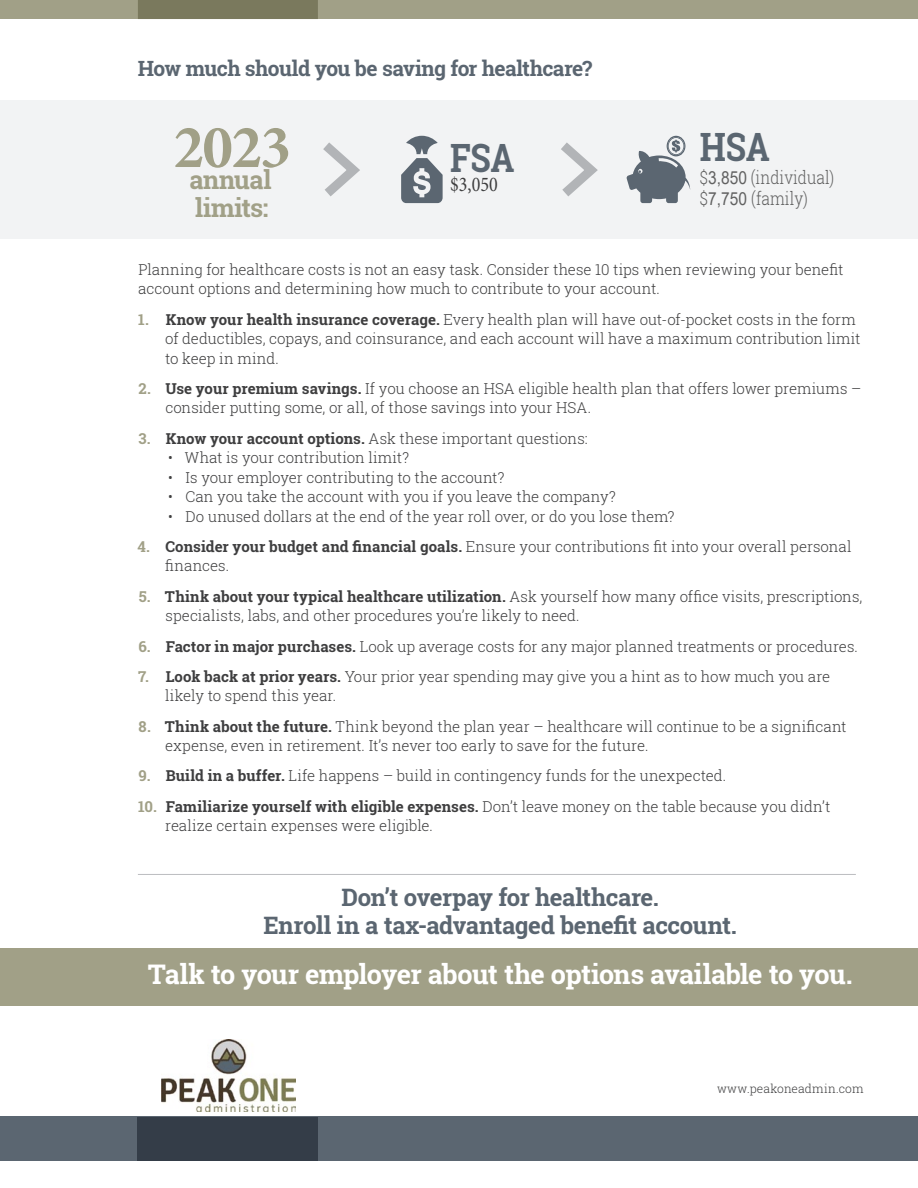
<style>
.page{position:relative;width:918px;height:1188px;background:#fff}
.page>*{position:absolute;margin:0;border:0;box-sizing:border-box;transform-origin:0 0}
.t1{font:700 61.5px "Minion Pro";color:#a1a087}
.t2{font:700 39px "Roboto Slab";letter-spacing:-.01em;color:#5b6671;scale:.86 1}
.t3{font:700 27px "Roboto Slab";letter-spacing:-.025em;color:#fff}
.t4{font:700 25.5px "Roboto Slab";letter-spacing:-.01em;color:#a1a087}
.t5{font:700 24px/28.5px "Roboto Slab";letter-spacing:-.015em;color:#5b6671;text-align:center}
.t6{font:700 21px "Roboto Slab";letter-spacing:-.03em;color:#5b6671}
.t7{font:21px "Minion Pro";color:#3e3e3f;scale:.86 1}
.t8{font:300 18px/20.5px "Roboto Slab";color:#616161;scale:.86 1}
.t9{font:300 15px/19.5px "Roboto Slab";color:#3e3e3f}
.t10{font:300 12px "Roboto Slab";letter-spacing:.01em;color:#3e3e3f}
.s1{font-family:"Arial";font-weight:400}
.s2{font-weight:700;color:#a1a087}
.s3{font-weight:700}
</style>
<div class="page">
<div style="left:0;top:100px;width:918px;height:138px;background:#f2f3f4"></div>
<div style="left:0;top:0;width:918px;height:19px;background:#a1a087"></div>
<div style="left:138px;top:0;width:180px;height:19px;background:#7a795d"></div>
<div style="left:0;top:1116px;width:918px;height:45px;background:#5b6671"></div>
<div style="left:0;top:948px;width:918px;height:57px;background:#a1a087"></div>
<div style="left:138px;top:1118px;width:180px;height:43px;background:#343d48"></div>
<img style="left:161px;top:1039px;width:134px;height:73px">
<svg style="left:401px;top:136px;width:42px;height:67px"></svg>
<svg style="left:626px;top:136px;width:64px;height:67px"></svg>
<svg style="left:323px;top:142px;width:37px;height:55px"></svg>
<svg style="left:561px;top:142px;width:37px;height:55px"></svg>
<hr style="left:138px;top:874px;width:718px;height:1px;background:#bcbdc0">
<h3 class="t6" style="left:138px;top:54px;width:456px">How much should you be saving for healthcare?</h3>
<h1 class="t1" style="left:173px;top:104px;width:119px">2023</h1>
<h3 class="t4" style="left:195px;top:191px;width:75px">limits:</h3>
<h3 class="t4" style="left:189px;top:162px;width:84px">annual</h3>
<h2 class="t2" style="left:450px;top:131px;width:77px">FSA</h2>
<h3 class="t7" style="left:450px;top:170px;width:57px">$3,050</h3>
<h2 class="t2" style="left:700px;top:120px;width:83px">HSA</h2>
<p class="t8" style="left:700px;top:167px;width:158px">$<span class="s1">3,850</span> (individual) $<span class="s1">7,750</span> (family)</p>
<p class="t9" style="left:138px;top:259px;width:707px">Planning for healthcare costs is not an easy task. Consider these 10 tips when reviewing your benefit account options and determining how much to contribute to your account.</p>
<p class="t9" style="left:165px;top:309px;width:697px;text-indent:-27px"><span class="s2">1.</span> <span class="s3">Know your health insurance coverage.</span> Every health plan will have out-of-pocket costs in the form of deductibles, copays, and coinsurance, and each account will have a maximum contribution limit to keep in mind.</p>
<p class="t9" style="left:165px;top:378px;width:698px;text-indent:-27px"><span class="s2">2.</span> <span class="s3">Use your premium savings.</span> If you choose an HSA eligible health plan that offers lower premiums – consider putting some, or all, of those savings into your HSA.</p>
<p class="t9" style="left:138px;top:428px;width:451px"><span class="s2">3.</span> <span class="s3">Know your account options.</span> Ask these important questions:</p>
<p class="t9" style="left:168px;top:448px;width:243px">• What is your contribution limit?</p>
<p class="t9" style="left:168px;top:467px;width:338px">• Is your employer contributing to the account?</p>
<p class="t9" style="left:168px;top:487px;width:449px">• Can you take the account with you if you leave the company?</p>
<p class="t9" style="left:168px;top:506px;width:508px">• Do unused dollars at the end of the year roll over, or do you lose them?</p>
<p class="t9" style="left:165px;top:536px;width:688px;text-indent:-28px"><span class="s2">4.</span> <span class="s3">Consider your budget and financial goals.</span> Ensure your contributions fit into your overall personal finances.</p>
<p class="t9" style="left:165px;top:586px;width:699px;text-indent:-27px"><span class="s2">5.</span> <span class="s3">Think about your typical healthcare utilization.</span> Ask yourself how many office visits, prescriptions, specialists, labs, and other procedures you’re likely to need.</p>
<p class="t9" style="left:138px;top:636px;width:721px"><span class="s2">6.</span> <span class="s3">Factor in major purchases.</span> Look up average costs for any major planned treatments or procedures.</p>
<p class="t9" style="left:165px;top:666px;width:667px;text-indent:-27px"><span class="s2">7.</span> <span class="s3">Look back at prior years.</span> Your prior year spending may give you a hint as to how much you are likely to spend this year.</p>
<p class="t9" style="left:165px;top:716px;width:683px;text-indent:-27px"><span class="s2">8.</span> <span class="s3">Think about the future.</span> Think beyond the plan year – healthcare will continue to be a significant expense, even in retirement. It’s never too early to save for the future.</p>
<p class="t9" style="left:138px;top:766px;width:589px"><span class="s2">9.</span> <span class="s3">Build in a buffer.</span> Life happens – build in contingency funds for the unexpected.</p>
<p class="t9" style="left:165px;top:796px;width:667px;text-indent:-27px"><span class="s2">10.</span> <span class="s3">Familiarize yourself with eligible expenses.</span> Don’t leave money on the table because you didn’t realize certain expenses were eligible.</p>
<h3 class="t5" style="left:264px;top:882px;width:475px">Don’t overpay for healthcare.<br>Enroll in a tax-advantaged benefit account.</h3>
<h3 class="t3" style="left:148px;top:955px;width:706px">Talk to your employer about the options available to you.</h3>
<p class="t10" style="left:717px;top:1080px;width:148px">www.peakoneadmin.com</p>
</div>
